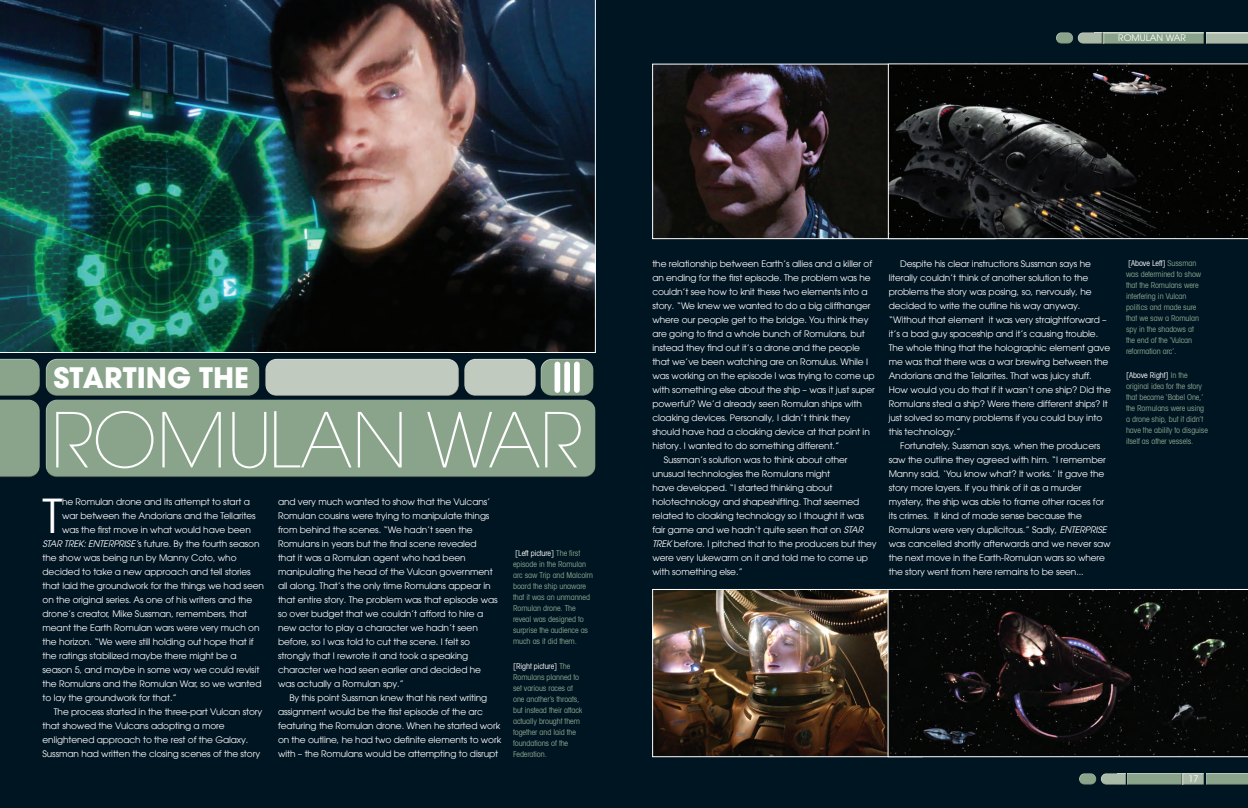
<style>
.page{position:relative;width:1248px;height:808px;background:#fff}
.page>*{position:absolute;margin:0;border:0;box-sizing:border-box;transform-origin:0 0}
.t1{font:200 75px "Avant Garde LT";color:#fff}
.t2{font:46.8px "Avant Garde LT";color:#fff}
.t3{font:700 28px "Avant Garde LT";color:#fff}
.t4{font:9px/14px "Avant Garde LT";letter-spacing:-.01em;color:#fff}
.t5{font:condensed 8px/11px "Avant Garde LT";letter-spacing:-.01em;color:#8aa48c}
.s1{font-size:76px}
.s2{font-style:italic}
.s3{color:#fff}
</style>
<div class="page">
<div style="left:0;top:0;width:1247px;height:808px;background:#001522"></div>
<div style="left:46px;top:398px;width:550px;height:73px;background:#fff;opacity:.75"></div>
<div style="left:46px;top:403px;width:550px;height:75px;background:#8aa48c"></div>
<div style="left:45px;top:357px;width:215px;height:33px;background:#fff;opacity:.75"></div>
<div style="left:45px;top:362px;width:215px;height:34px;background:#8aa48c"></div>
<div style="left:0;top:399px;width:40px;height:78px;background:#8aa48c"></div>
<div style="left:0;top:357px;width:41px;height:33px;background:#fff;opacity:.75"></div>
<div style="left:0;top:362px;width:42px;height:34px;background:#231f20;opacity:.75"></div>
<div style="left:265px;top:357px;width:194px;height:33px;background:#fff;opacity:.75"></div>
<div style="left:265px;top:362px;width:196px;height:34px;background:#c0cabe"></div>
<div style="left:463px;top:357px;width:73px;height:33px;background:#fff;opacity:.75"></div>
<div style="left:463px;top:362px;width:74px;height:34px;background:#c0cabe"></div>
<div style="left:540px;top:357px;width:53px;height:33px;background:#fff;opacity:.75"></div>
<div style="left:540px;top:362px;width:55px;height:34px;background:#231f20;opacity:.75"></div>
<div style="left:554px;top:362px;width:6px;height:31px;background:#fff;border-radius:3px"></div>
<div style="left:564px;top:362px;width:6px;height:31px;background:#fff;border-radius:3px"></div>
<div style="left:574px;top:362px;width:5px;height:31px;background:#fff;border-radius:3px"></div>
<div style="left:1099px;top:773px;width:27px;height:12px;background:#231f20;opacity:.75"></div>
<div style="left:1126px;top:773px;width:56px;height:12px;background:#8aa48c"></div>
<div style="left:1181px;top:773px;width:24px;height:12px;background:#231f20;opacity:.75"></div>
<div style="left:1204px;top:773px;width:43px;height:12px;background:#8aa48c"></div>
<div style="left:1078px;top:772px;width:19px;height:10px;background:#fff;opacity:.75"></div>
<div style="left:1078px;top:775px;width:20px;height:10px;background:#231f20;opacity:.75"></div>
<div style="left:1076px;top:32px;width:27px;height:12px;background:#231f20;opacity:.75"></div>
<div style="left:1103px;top:32px;width:102px;height:12px;background:#231f20;opacity:.75"></div>
<div style="left:1204px;top:32px;width:43px;height:12px;background:#231f20;opacity:.75"></div>
<div style="left:1055px;top:31px;width:18px;height:10px;background:#fff;opacity:.75"></div>
<div style="left:1055px;top:34px;width:19px;height:10px;background:#231f20;opacity:.75"></div>
<img style="left:654px;top:66px;width:234px;height:171px">
<div style="left:652px;top:64px;width:343px;height:175px;border:1px solid #fff"></div>
<svg style="left:888px;top:64px;width:359px;height:175px;background:#151616"></svg>
<img style="left:0;top:0;width:595px;height:353px">
<img style="left:654px;top:591px;width:233px;height:164px">
<div style="left:652px;top:589px;width:270px;height:168px;border:1px solid #fff"></div>
<svg style="left:887px;top:589px;width:360px;height:168px;background:#171615"></svg>
<p class="t4" style="left:1118px;top:31px;width:69px">ROMULAN WAR</p>
<h3 class="t3" style="left:54px;top:360px;width:197px">STARTING THE</h3>
<h1 class="t1" style="left:51px;top:396px;width:532px">ROMU<span class="s1">L</span>AN WAR</h1>
<h2 class="t2" style="left:43px;top:488px;width:21px">T</h2>
<p class="t4" style="left:62px;top:495px;width:189px">he Romulan drone and its attempt to start a</p>
<p class="t4" style="left:278px;top:495px;width:221px">and very much wanted to show that the Vulcans’ Romulan cousins were trying to manipulate things from behind the scenes. “We hadn’t seen the Romulans in years but the final scene revealed<br>that it was a Romulan agent who had been manipulating the head of the Vulcan government all along. That’s the only time Romulans appear in that entire story. The problem was that episode was so over budget that we couldn’t afford to hire a new actor to play a character we hadn’t seen before, so I was told to cut the scene. I felt so strongly that I rewrote it and took a speaking character we had seen earlier and decided he was actually a Romulan spy.”</p>
<p class="t4" style="left:278px;top:691px;width:225px;text-indent:11px">By this point Sussman knew that his next writing assignment would be the first episode of the arc featuring the Romulan drone. When he started work on the outline, he had two definite elements to work with – the Romulans would be attempting to disrupt</p>
<p class="t4" style="left:62px;top:509px;width:195px">war between the Andorians and the Tellarites</p>
<p class="t4" style="left:62px;top:523px;width:190px">was the first move in what would have been</p>
<p class="t4" style="left:43px;top:537px;width:218px"><span class="s2">STAR TREK: ENTERPRISE’</span>s future. By the fourth season</p>
<p class="t4" style="left:43px;top:551px;width:195px">the show was being run by Manny Coto, who</p>
<p class="t4" style="left:43px;top:565px;width:210px">decided to take a new approach and tell stories</p>
<p class="t4" style="left:43px;top:579px;width:223px">that laid the groundwork for the things we had seen</p>
<p class="t4" style="left:43px;top:593px;width:211px">on the original series. As one of his writers and the</p>
<p class="t4" style="left:43px;top:607px;width:206px">drone’s creator, Mike Sussman, remembers, that</p>
<p class="t4" style="left:43px;top:621px;width:218px">meant the Earth Romulan wars were very much on</p>
<p class="t4" style="left:43px;top:635px;width:213px">the horizon. “We were still holding out hope that if</p>
<p class="t4" style="left:43px;top:649px;width:195px">the ratings stabilized maybe there might be a</p>
<p class="t4" style="left:43px;top:663px;width:218px">season 5, and maybe in some way we could revisit</p>
<p class="t4" style="left:43px;top:677px;width:220px">the Romulans and the Romulan War, so we wanted</p>
<p class="t4" style="left:43px;top:691px;width:136px">to lay the groundwork for that.”</p>
<p class="t4" style="left:54px;top:705px;width:210px">The process started in the three-part Vulcan story</p>
<p class="t4" style="left:43px;top:719px;width:183px">that showed the Vulcans adopting a more</p>
<p class="t4" style="left:43px;top:733px;width:207px">enlightened approach to the rest of the Galaxy.</p>
<p class="t4" style="left:43px;top:747px;width:219px">Sussman had written the closing scenes of the story</p>
<p class="t5" style="left:513px;top:547px;width:82px"><span class="s3">[Left picture]</span> The first episode in the Romulan arc saw Trip and Malcolm board the ship unaware that it was an unmanned<br>Romulan drone. The reveal was designed to surprise the audience as much as it did them.</p>
<p class="t5" style="left:513px;top:660px;width:71px"><span class="s3">[Right picture]</span> The<br>Romulans planned to set various races at one another’s throats, but instead their attack actually brought them together and laid the foundations of the<br>Federation.</p>
<p class="t4" style="left:652px;top:257px;width:221px">the relationship between Earth’s allies and a killer of</p>
<p class="t4" style="left:652px;top:271px;width:220px">an ending for the first episode. The problem was he</p>
<p class="t4" style="left:652px;top:285px;width:217px">couldn’t see how to knit these two elements into a</p>
<p class="t4" style="left:652px;top:299px;width:220px">story. “We knew we wanted to do a big cliffhanger</p>
<p class="t4" style="left:652px;top:313px;width:218px">where our people get to the bridge. You think they</p>
<p class="t4" style="left:652px;top:327px;width:214px">are going to find a whole bunch of Romulans, but</p>
<p class="t4" style="left:652px;top:341px;width:209px">instead they find out it’s a drone and the people</p>
<p class="t4" style="left:652px;top:355px;width:217px">that we’ve been watching are on Romulus. While I</p>
<p class="t4" style="left:652px;top:369px;width:224px">was working on the episode I was trying to come up</p>
<p class="t4" style="left:652px;top:383px;width:224px">with something else about the ship – was it just super</p>
<p class="t4" style="left:652px;top:397px;width:211px">powerful? We’d already seen Romulan ships with</p>
<p class="t4" style="left:652px;top:411px;width:199px">cloaking devices. Personally, I didn’t think they</p>
<p class="t4" style="left:652px;top:425px;width:219px">should have had a cloaking device at that point in</p>
<p class="t4" style="left:652px;top:439px;width:188px">history. I wanted to do something different.”</p>
<p class="t4" style="left:663px;top:453px;width:185px">Sussman’s solution was to think about other</p>
<p class="t4" style="left:652px;top:467px;width:179px">unusual technologies the Romulans might</p>
<p class="t4" style="left:652px;top:481px;width:181px">have developed. “I started thinking about</p>
<p class="t4" style="left:652px;top:495px;width:208px">holotechnology and shapeshifting. That seemed</p>
<p class="t4" style="left:652px;top:509px;width:213px">related to cloaking technology so I thought it was</p>
<p class="t4" style="left:652px;top:523px;width:212px">fair game and we hadn’t quite seen that on <span class="s2">STAR</span></p>
<p class="t4" style="left:652px;top:537px;width:226px"><span class="s2">TREK</span> before. I pitched that to the producers but they</p>
<p class="t4" style="left:652px;top:551px;width:217px">were very lukewarm on it and told me to come up</p>
<p class="t4" style="left:652px;top:565px;width:92px">with something else.”</p>
<p class="t4" style="left:888px;top:257px;width:223px;text-indent:11px">Despite his clear instructions Sussman says he literally couldn’t think of another solution to the problems the story was posing, so, nervously, he decided to write the outline his way anyway. “Without that element it was very straightforward – it’s a bad guy spaceship and it’s causing trouble.<br>The whole thing that the holographic element gave me was that there was a war brewing between the Andorians and the Tellarites. That was juicy stuff.<br>How would you do that if it wasn’t one ship? Did the Romulans steal a ship? Were there different ships? It just solved so many problems if you could buy into this technology.”</p>
<p class="t4" style="left:888px;top:439px;width:223px;text-indent:11px">Fortunately, Sussman says, when the producers saw the outline they agreed with him. “I remember Manny said, ‘You know what? It works.’ It gave the story more layers. If you think of it as a murder mystery, the ship was able to frame other races for its crimes. It kind of made sense because the Romulans were very duplicitous.” Sadly, <span class="s2">ENTERPRISE </span>was cancelled shortly afterwards and we never saw the next move in the Earth-Romulan wars so where the story went from here remains to be seen...</p>
<p class="t5" style="left:1125px;top:257px;width:77px"><span class="s3">[Above Left]</span> Sussman was determined to show that the Romulans were interfering in Vulcan politics and made sure that we saw a Romulan spy in the shadows at the end of the ‘Vulcan reformation arc’.</p>
<p class="t5" style="left:1125px;top:370px;width:83px"><span class="s3">[Above Right]</span> In the original idea for the story that became ‘Babel One,’ the Romulans were using a drone ship, but it didn’t have the ability to disguise itself as other vessels.</p>
<p class="t4" style="left:1188px;top:772px;width:11px">17</p>
</div>
